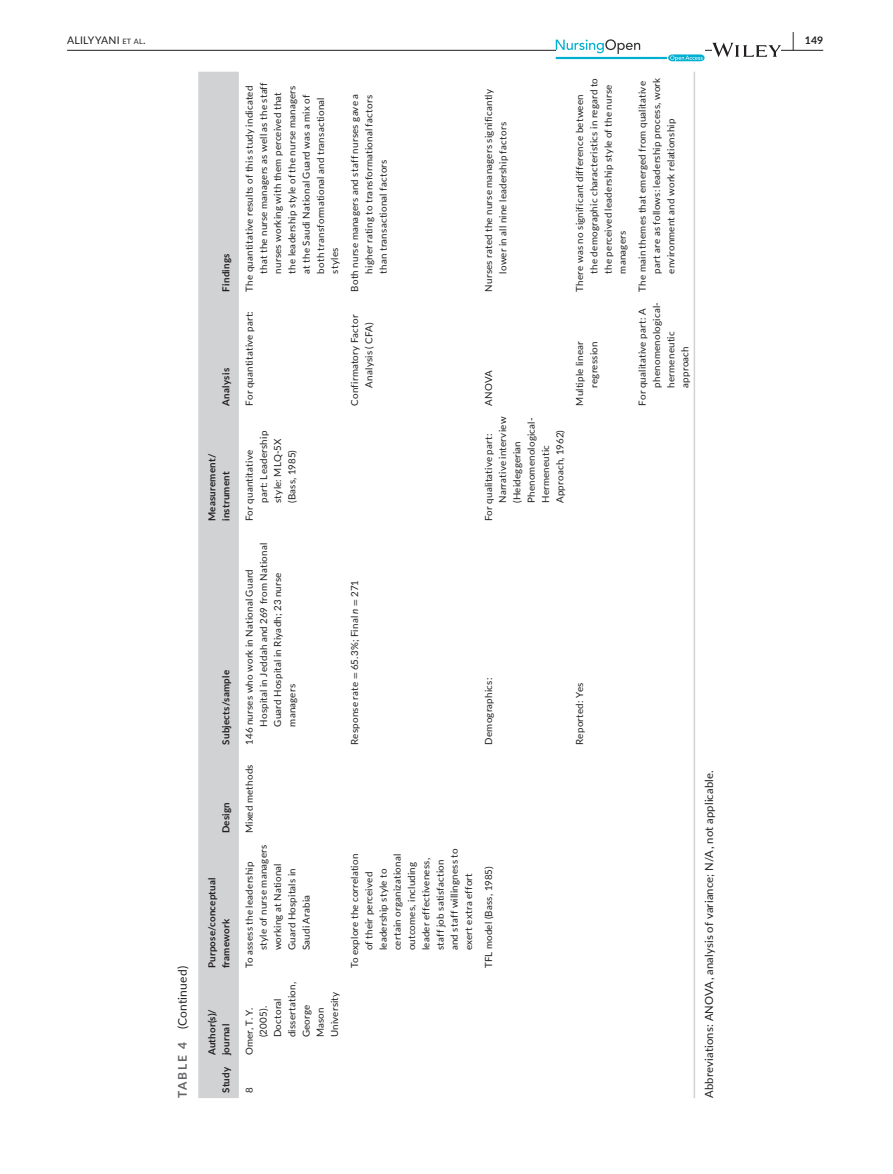
<style>
.page{position:relative;width:893px;height:1174px;background:#fff}
.page>*{position:absolute;margin:0;border:0;box-sizing:border-box;transform-origin:0 0}
.t1{font:700 19.5px "Lato";color:#231f20;scale:.48 1}
.t2{font:12px "Lato";letter-spacing:.015em;color:#231f20}
.t3{font:700 12px "Lato";letter-spacing:.145em;color:#636366}
.t4{font:11.25px "Lato";letter-spacing:.015em;color:#231f20}
.t5{font:10.5px "Lato";letter-spacing:.015em;color:#231f20}
.t6{font:700 10.5px "Lato";color:#231f20}
.t7{font:9.75px/14.2px "Lato";letter-spacing:.02em;color:#231f20}
.t8{font:700 9.75px/14.2px "Lato";letter-spacing:.025em;color:#231f20}
.s1{font-size:7.35px}
.s2{font-family:"STIX"}
.s3{font-style:italic}
</style>
<div class="page">
<hr style="left:67px;top:50px;width:756px;height:1px;background:#231f20">
<svg style="left:556px;top:39px;width:149px;height:22px"></svg>
<svg style="left:712px;top:43px;width:69px;height:14px"></svg>
<div style="left:198px;top:72px;width:41px;height:1026px;background:#d1d2d4"></div>
<hr style="left:694px;top:1060px;width:1px;height:38px;background:#d1d2d4">
<hr style="left:694px;top:973px;width:1px;height:87px;background:#d1d2d4">
<hr style="left:694px;top:838px;width:1px;height:135px;background:#d1d2d4">
<hr style="left:694px;top:750px;width:1px;height:88px;background:#d1d2d4">
<hr style="left:694px;top:526px;width:1px;height:224px;background:#d1d2d4">
<hr style="left:694px;top:411px;width:1px;height:115px;background:#d1d2d4">
<hr style="left:694px;top:297px;width:1px;height:114px;background:#d1d2d4">
<hr style="left:694px;top:72px;width:1px;height:225px;background:#d1d2d4">
<h1 class="t1" style="left:792px;top:25px;width:7px">|</h1>
<p class="t5" style="left:67px;top:33px;width:80px">ALILYYANI <span class="s1">et al</span>.</p>
<p class="t6" style="left:805px;top:33px;width:20px">149</p>
<p class="t2" style="left:174px;top:1029px;width:65px;rotate:-90deg">(Continued)</p>
<p class="t3" style="left:174px;top:1098px;width:58px;rotate:-90deg">TABLE 4</p>
<p class="t8" style="left:219px;top:291px;width:39px;rotate:-90deg">Findings</p>
<p class="t8" style="left:219px;top:405px;width:39px;rotate:-90deg">Analysis</p>
<p class="t8" style="left:204px;top:521px;width:69px;rotate:-90deg">Measurement/ instrument</p>
<p class="t8" style="left:219px;top:744px;width:76px;rotate:-90deg">Subjects/sample</p>
<p class="t8" style="left:219px;top:833px;width:33px;rotate:-90deg">Design</p>
<p class="t8" style="left:204px;top:968px;width:92px;rotate:-90deg">Purpose/conceptual framework</p>
<p class="t8" style="left:204px;top:1055px;width:48px;rotate:-90deg">Author(s)/ journal</p>
<p class="t8" style="left:219px;top:1092px;width:27px;rotate:-90deg">Study</p>
<p class="t7" style="left:242px;top:273px;width:193px;text-indent:-18px;rotate:-90deg">The quantitative results of this study indicated that the nurse managers as well as the staff nurses working with them perceived that the leadership style of the nurse managers at the Saudi National Guard was a mix of both transformational and transactional styles</p>
<p class="t7" style="left:242px;top:405px;width:96px;rotate:-90deg">For quantitative part:</p>
<p class="t7" style="left:242px;top:503px;width:74px;text-indent:-18px;rotate:-90deg">For quantitative part: Leadership style: MLQ-5X (Bass, 1985)</p>
<p class="t7" style="left:242px;top:726px;width:185px;text-indent:-18px;rotate:-90deg">146 nurses who work in National Guard<br>Hospital in Jeddah and 269 from National<br>Guard Hospital in Riyadh; 23 nurse managers</p>
<p class="t7" style="left:242px;top:833px;width:70px;rotate:-90deg">Mixed methods</p>
<p class="t7" style="left:242px;top:950px;width:107px;text-indent:-18px;rotate:-90deg">To assess the leadership style of nurse managers working at National<br>Guard Hospitals in<br>Saudi Arabia</p>
<p class="t7" style="left:242px;top:1037px;width:57px;text-indent:-18px;rotate:-90deg">Omer, T. Y. (2005).<br>Doctoral dissertation,<br>George<br>Mason<br>University</p>
<p class="t7" style="left:347px;top:273px;width:181px;text-indent:-18px;rotate:-90deg">Both nurse managers and staff nurses gave a higher rating to transformational factors than transactional factors</p>
<p class="t7" style="left:347px;top:387px;width:74px;text-indent:-18px;rotate:-90deg">Confirmatory Factor<br>Analysis ( CFA)</p>
<p class="t7" style="left:347px;top:744px;width:166px;rotate:-90deg">Response rate <span class="s2">=</span> 65.3%; Final <span class="s3">n</span> <span class="s2">=</span> 271</p>
<p class="t7" style="left:347px;top:950px;width:103px;text-indent:-18px;rotate:-90deg">To explore the correlation of their perceived leadership style to certain organizational outcomes, including leader effectiveness, staff job satisfaction and staff willingness to exert extra effort</p>
<p class="t7" style="left:481px;top:273px;width:186px;text-indent:-18px;rotate:-90deg">Nurses rated the nurse managers significantly lower in all nine leadership factors</p>
<p class="t7" style="left:481px;top:405px;width:37px;rotate:-90deg">ANOVA</p>
<p class="t7" style="left:481px;top:503px;width:88px;text-indent:-18px;rotate:-90deg">For qualitative part:<br>Narrative interview (Heideggerian<br>Phenomenological-<br>Hermeneutic<br>Approach, 1962)</p>
<p class="t7" style="left:572px;top:273px;width:197px;text-indent:-18px;rotate:-90deg">There was no significant difference between the demographic characteristics in regard to the perceived leadership style of the nurse managers</p>
<p class="t7" style="left:572px;top:405px;width:66px;text-align:right;rotate:-90deg">Multiple linear regression</p>
<p class="t7" style="left:635px;top:273px;width:197px;text-indent:-18px;rotate:-90deg">The main themes that emerged from qualitative part are as follows: leadership process, work environment and work relationship</p>
<p class="t7" style="left:635px;top:387px;width:87px;text-indent:-18px;rotate:-90deg">For qualitative part: A phenomenological&shy;hermeneutic approach</p>
<p class="t7" style="left:481px;top:744px;width:68px;rotate:-90deg">Demographics:</p>
<p class="t7" style="left:481px;top:968px;width:104px;rotate:-90deg">TFL model (Bass, 1985)</p>
<p class="t7" style="left:572px;top:744px;width:63px;rotate:-90deg">Reported: Yes</p>
<p class="t7" style="left:242px;top:1092px;width:7px;rotate:-90deg">8</p>
<p class="t4" style="left:701px;top:1098px;width:330px;rotate:-90deg">Abbreviations: ANOVA, analysis of variance; N/A, not applicable.</p>
</div>
